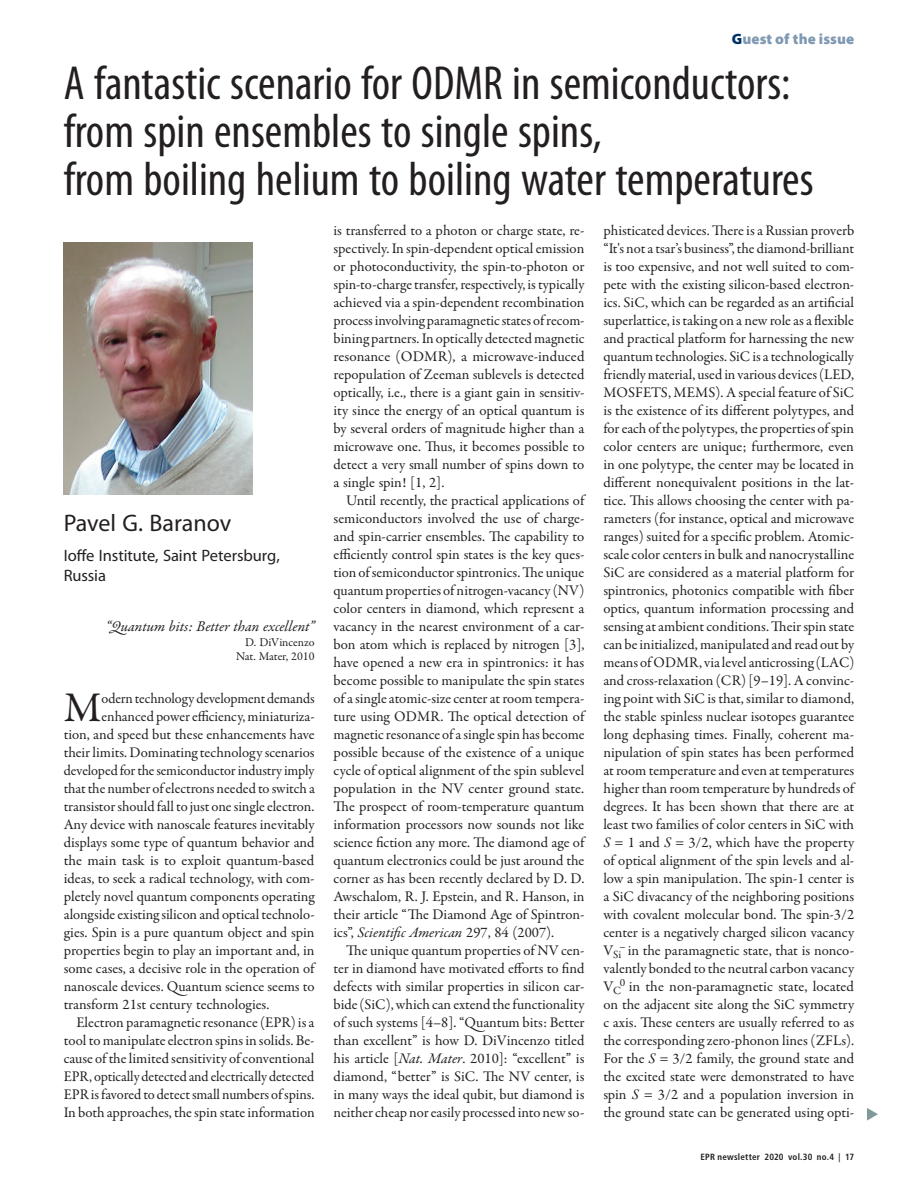
<style>
.page{position:relative;width:918px;height:1188px;background:#fff}
.page>*{position:absolute;margin:0;border:0;box-sizing:border-box;transform-origin:0 0}
.t1{font:condensed 48px/48px "Myriad Pro";color:#231f20}
.t2{font:42.6px "Garamond Premr Pro";color:#231f20}
.t3{font:24px "Myriad Pro";letter-spacing:-.005em;color:#231f20}
.t4{font:16.5px/19.8px "Myriad Pro";letter-spacing:-.005em;color:#231f20}
.t5{font:italic 15px "Garamond Premr Pro";letter-spacing:-.005em;color:#231f20}
.t6{font:900 15px "Myriad Pro";letter-spacing:.005em;color:#8099b3}
.t7{font:14.85px/18px "Garamond Premr Pro";letter-spacing:-.005em;color:#231f20;text-align:justify}
.t8{font:12px/14.4px "Garamond Premr Pro";letter-spacing:-.005em;color:#231f20;text-align:right}
.t9{font:11.1px "Garamond Premr Pro";color:#231f20}
.t10{font:700 condensed 9px "Frutiger";letter-spacing:.025em;color:#231f20}
.s1{color:#036}
.s2{font-style:italic}
</style>
<div class="page">
<svg style="left:867px;top:1108px;width:11px;height:13px"></svg>
<img style="left:64px;top:242px;width:189px;height:253px">
<p class="t6" style="left:732px;top:29px;width:124px"><span class="s1">G</span>uest of the issue</p>
<h1 class="t1" style="left:64px;top:58px;width:751px">A fantastic scenario for ODMR in semiconductors: from spin ensembles to single spins,<br>from boiling helium to boiling water temperatures</h1>
<h3 class="t3" style="left:64px;top:509px;width:169px">Pavel G. Baranov</h3>
<p class="t4" style="left:64px;top:546px;width:218px">I offe Institute, Saint Petersburg,<br>Russia</p>
<p class="t5" style="left:106px;top:617px;width:210px">“Quantum bits: Better than excellent”</p>
<p class="t8" style="left:236px;top:635px;width:80px">D. DiVincenzo<br>Nat. Mater, 2010</p>
<h2 class="t2" style="left:64px;top:682px;width:39px">M</h2>
<p class="t7" style="left:102px;top:690px;width:215px">odern technology development demands</p>
<p class="t7" style="left:102px;top:708px;width:215px">enhanced power efficiency, miniaturiza-</p>
<p class="t7" style="left:64px;top:726px;width:252px">tion, and speed but these enhancements have</p>
<p class="t7" style="left:64px;top:744px;width:252px">their limits. Dominating technology scenarios</p>
<p class="t7" style="left:64px;top:762px;width:252px">developed for the semiconductor industry imply</p>
<p class="t7" style="left:64px;top:780px;width:253px">that the number of electrons needed to switch a</p>
<p class="t7" style="left:64px;top:798px;width:252px">transistor should fall to just one single electron.</p>
<p class="t7" style="left:64px;top:816px;width:252px">Any device with nanoscale features inevitably</p>
<p class="t7" style="left:64px;top:834px;width:252px">displays some type of quantum behavior and</p>
<p class="t7" style="left:64px;top:852px;width:252px">the main task is to exploit quantum-based</p>
<p class="t7" style="left:64px;top:870px;width:252px">ideas, to seek a radical technology, with com-</p>
<p class="t7" style="left:64px;top:888px;width:252px">pletely novel quantum components operating</p>
<p class="t7" style="left:64px;top:906px;width:252px">alongside existing silicon and optical technolo-</p>
<p class="t7" style="left:64px;top:924px;width:252px">gies. Spin is a pure quantum object and spin</p>
<p class="t7" style="left:64px;top:942px;width:252px">properties begin to play an important and, in</p>
<p class="t7" style="left:64px;top:960px;width:252px">some cases, a decisive role in the operation of</p>
<p class="t7" style="left:64px;top:978px;width:252px">nanoscale devices. Quantum science seems to</p>
<p class="t7" style="left:64px;top:996px;width:207px">transform 21st century technologies.</p>
<p class="t7" style="left:77px;top:1014px;width:239px">Electron paramagnetic resonance (EPR) is a</p>
<p class="t7" style="left:64px;top:1032px;width:252px">tool to manipulate electron spins in solids. Be-</p>
<p class="t7" style="left:64px;top:1050px;width:252px">cause of the limited sensitivity of conventional</p>
<p class="t7" style="left:64px;top:1068px;width:252px">EPR, optically detected and electrically detected</p>
<p class="t7" style="left:64px;top:1086px;width:252px">EPR is favored to detect small numbers of spins.</p>
<p class="t7" style="left:64px;top:1104px;width:252px">In both approaches, the spin state information</p>
<p class="t7" style="left:334px;top:222px;width:253px">is transferred to a photon or charge state, re&shy;spectively. In spin-dependent optical emission or photoconductivity, the spin-to-photon or spin-to-charge transfer, respectively, is typically achieved via a spin-dependent recombination process involving paramagnetic states of recom&shy;bining partners. In optically detected magnetic resonance (ODMR), a microwave-induced repopulation of Zeeman sublevels is detected optically, i.e., there is a giant gain in sensitiv&shy;ity since the energy of an optical quantum is by several orders of magnitude higher than a microwave one. Thus, it becomes possible to detect a very small number of spins down to a single spin! [1, 2].</p>
<p class="t7" style="left:334px;top:492px;width:253px;text-indent:13px">Until recently, the practical applications of semiconductors involved the use of charge&shy;and spin-carrier ensembles. The capability to efficiently control spin states is the key ques&shy;tion of semiconductor spintronics. The unique quantum properties of nitrogen-vacancy (NV) color centers in diamond, which represent a vacancy in the nearest environment of a car&shy;bon atom which is replaced by nitrogen [3], have opened a new era in spintronics: it has become possible to manipulate the spin states of a single atomic-size center at room tempera&shy;ture using ODMR. The optical detection of magnetic resonance of a single spin has become possible because of the existence of a unique cycle of optical alignment of the spin sublevel population in the NV center ground state.<br>The prospect of room-temperature quantum information processors now sounds not like science fiction any more. The diamond age of quantum electronics could be just around the corner as has been recently declared by D. D.<br>Awschalom, R. J. Epstein, and R. Hanson, in their article “The Diamond Age of Spintron&shy;ics”, <span class="s2">Scientific American</span> 297, 84 (2007).</p>
<p class="t7" style="left:334px;top:942px;width:252px;text-indent:13px">The unique quantum properties of NV cen&shy;ter in diamond have motivated efforts to find defects with similar properties in silicon car&shy;bide (SiC), which can extend the functionality of such systems [4–8]. “Quantum bits: Better than excellent” is how D. DiVincenzo titled his article [<span class="s2">Nat. Mater</span>. 2010]: “excellent” is diamond, “better” is SiC. The NV center, is in many ways the ideal qubit, but diamond is neither cheap nor easily processed into new so-</p>
<p class="t7" style="left:603px;top:222px;width:253px">phisticated devices. There is a Russian proverb “It's not a tsar’s business”, the diamond-brilliant is too expensive, and not well suited to com&shy;pete with the existing silicon-based electron&shy;ics. SiC, which can be regarded as an artificial superlattice, is taking on a new role as a flexible and practical platform for harnessing the new quantum technologies. SiC is a technologically friendly material, used in various devices (LED, MOSFETS, MEMS). A special feature of SiC is the existence of its different polytypes, and for each of the polytypes, the properties of spin color centers are unique; furthermore, even in one polytype, the center may be located in different nonequivalent positions in the lat&shy;tice. This allows choosing the center with pa&shy;rameters (for instance, optical and microwave ranges) suited for a specific problem. Atomic&shy;scale color centers in bulk and nanocrystalline SiC are considered as a material platform for spintronics, photonics compatible with fiber optics, quantum information processing and sensing at ambient conditions. Their spin state can be initialized, manipulated and read out by means of ODMR, via level anticrossing (LAC) and cross-relaxation (CR) [9–19]. A convinc&shy;ing point with SiC is that, similar to diamond, the stable spinless nuclear isotopes guarantee long dephasing times. Finally, coherent ma&shy;nipulation of spin states has been performed at room temperature and even at temperatures higher than room temperature by hundreds of degrees. It has been shown that there are at least two families of color centers in SiC with <span class="s2">S</span> = 1 and <span class="s2">S</span> = 3/2, which have the property of optical alignment of the spin levels and al&shy;low a spin manipulation. The spin-1 center is a SiC divacancy of the neighboring positions with covalent molecular bond. The spin-3/2 center is a negatively charged silicon vacancy</p>
<p class="t9" style="left:603px;top:948px;width:19px"><sup>V</sup>Si</p>
<p class="t7" style="left:603px;top:942px;width:252px;text-indent:16px"><sup>–</sup> in the paramagnetic state, that is nonco&shy;valently bonded to the neutral carbon vacancy V<sub>C</sub><sup>0</sup> in the non-paramagnetic state, located on the adjacent site along the SiC symmetry c axis. These centers are usually referred to as the corresponding zero-phonon lines (ZFLs).<br>For the <span class="s2">S</span> = 3/2 family, the ground state and the excited state were demonstrated to have spin <span class="s2">S</span> = 3/2 and a population inversion in the ground state can be generated using opti-</p>
<p class="t10" style="left:701px;top:1151px;width:155px">EPR newsletter 2020 vol.30 no.4 | 17</p>
</div>
